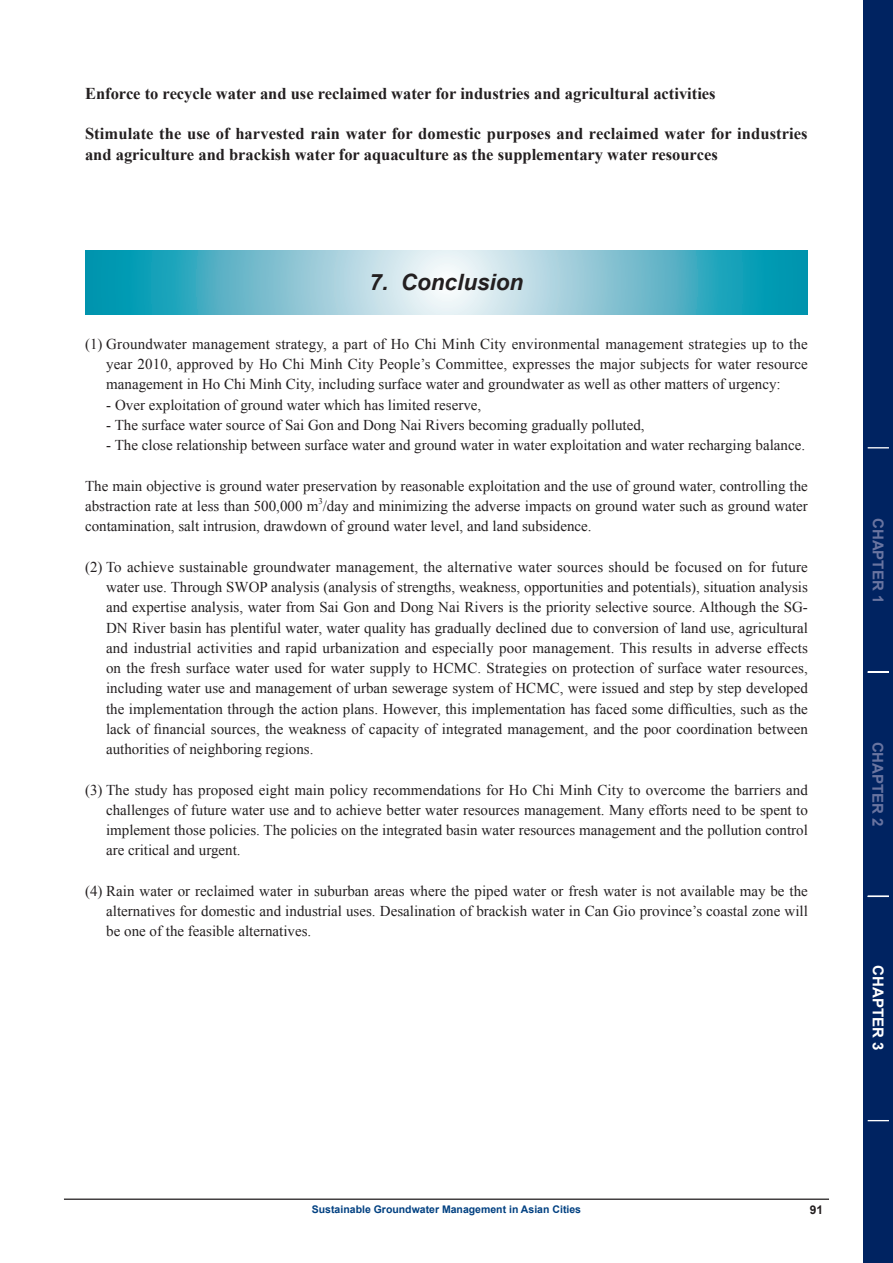
<style>
.page{position:relative;width:893px;height:1263px;background:#fff}
.page>*{position:absolute;margin:0;border:0;box-sizing:border-box;transform-origin:0 0}
.t1{font:italic 700 22.5px "Arial";color:#231f20}
.t2{font:700 16.5px/20.2px "Times New Roman";color:#231f20}
.t3{font:15px/20.2px "Times New Roman";color:#231f20;text-align:justify}
.t4{font:700 15px "Arial";color:#6974a0}
.t5{font:700 15px "Arial";color:#fff}
.t6{font:700 12px "Arial";color:#231f20}
.t7{font:700 10.5px "Arial";color:#014081}
.t8{font:8.7px "Times New Roman";color:#231f20}
</style>
<div class="page">
<div style="left:863px;top:0;width:30px;height:1263px;background:#002361"></div>
<svg style="left:868px;top:447px;width:21px;height:1px"></svg>
<hr style="left:868px;top:671px;width:21px;height:2px;background:#fff">
<svg style="left:868px;top:896px;width:21px;height:1px"></svg>
<svg style="left:868px;top:1120px;width:21px;height:1px"></svg>
<hr style="left:64px;top:1198px;width:765px;height:2px;background:#231f20">
<svg style="left:85px;top:250px;width:723px;height:64px;background:#73c0d0"></svg>
<p class="t2" style="left:85px;top:83px;width:632px">Enforce to recycle water and use reclaimed water for industries and agricultural activities</p>
<p class="t2" style="left:85px;top:123px;width:724px">Stimulate the use of harvested rain water for domestic purposes and reclaimed water for industries and agriculture and brackish water for aquaculture as the supplementary water resources</p>
<h1 class="t1" style="left:370px;top:268px;width:155px">7. Conclusion</h1>
<p class="t3" style="left:106px;top:334px;width:703px;text-indent:-21px">(1) Groundwater management strategy, a part of Ho Chi Minh City environmental management strategies up to the year 2010, approved by Ho Chi Minh City People’s Committee, expresses the major subjects for water resource management in Ho Chi Minh City, including surface water and groundwater as well as other matters of urgency:</p>
<p class="t3" style="left:106px;top:394px;width:376px">- Over exploitation of ground water which has limited reserve,</p>
<p class="t3" style="left:106px;top:415px;width:540px">- The surface water source of Sai Gon and Dong Nai Rivers becoming gradually polluted,</p>
<p class="t3" style="left:106px;top:435px;width:700px">- The close relationship between surface water and ground water in water exploitation and water recharging balance.</p>
<p class="t3" style="left:85px;top:475px;width:724px">The main objective is ground water preservation by reasonable exploitation and the use of ground water, controlling the abstraction rate at less than 500,000 m /day and minimizing the adverse impacts on ground water such as ground water</p>
<p class="t8" style="left:318px;top:495px;width:6px">3</p>
<p class="t3" style="left:85px;top:516px;width:508px">contamination, salt intrusion, drawdown of ground water level, and land subsidence.</p>
<p class="t3" style="left:106px;top:556px;width:703px;text-indent:-21px">(2) To achieve sustainable groundwater management, the alternative water sources should be focused on for future water use. Through SWOP analysis (analysis of strengths, weakness, opportunities and potentials), situation analysis and expertise analysis, water from Sai Gon and Dong Nai Rivers is the priority selective source. Although the SG-DN River basin has plentiful water, water quality has gradually declined due to conversion of land use, agricultural and industrial activities and rapid urbanization and especially poor management. This results in adverse effects on the fresh surface water used for water supply to HCMC. Strategies on protection of surface water resources, including water use and management of urban sewerage system of HCMC, were issued and step by step developed the implementation through the action plans. However, this implementation has faced some difficulties, such as the lack of financial sources, the weakness of capacity of integrated management, and the poor coordination between authorities of neighboring regions.</p>
<p class="t3" style="left:106px;top:779px;width:703px;text-indent:-21px">(3) The study has proposed eight main policy recommendations for Ho Chi Minh City to overcome the barriers and challenges of future water use and to achieve better water resources management. Many efforts need to be spent to implement those policies. The policies on the integrated basin water resources management and the pollution control are critical and urgent.</p>
<p class="t3" style="left:106px;top:880px;width:703px;text-indent:-21px">(4) Rain water or reclaimed water in suburban areas where the piped water or fresh water is not available may be the alternatives for domestic and industrial uses. Desalination of brackish water in Can Gio province’s coastal zone will be one of the feasible alternatives.</p>
<p class="t4" style="left:888px;top:518px;width:87px;rotate:90deg">CHAPTER 1</p>
<p class="t4" style="left:887px;top:741px;width:87px;rotate:90deg">CHAPTER 2</p>
<p class="t5" style="left:888px;top:965px;width:87px;rotate:90deg">CHAPTER 3</p>
<p class="t7" style="left:312px;top:1203px;width:271px">Sustainable Groundwater Management in Asian Cities</p>
<p class="t6" style="left:810px;top:1202px;width:15px">91</p>
</div>
